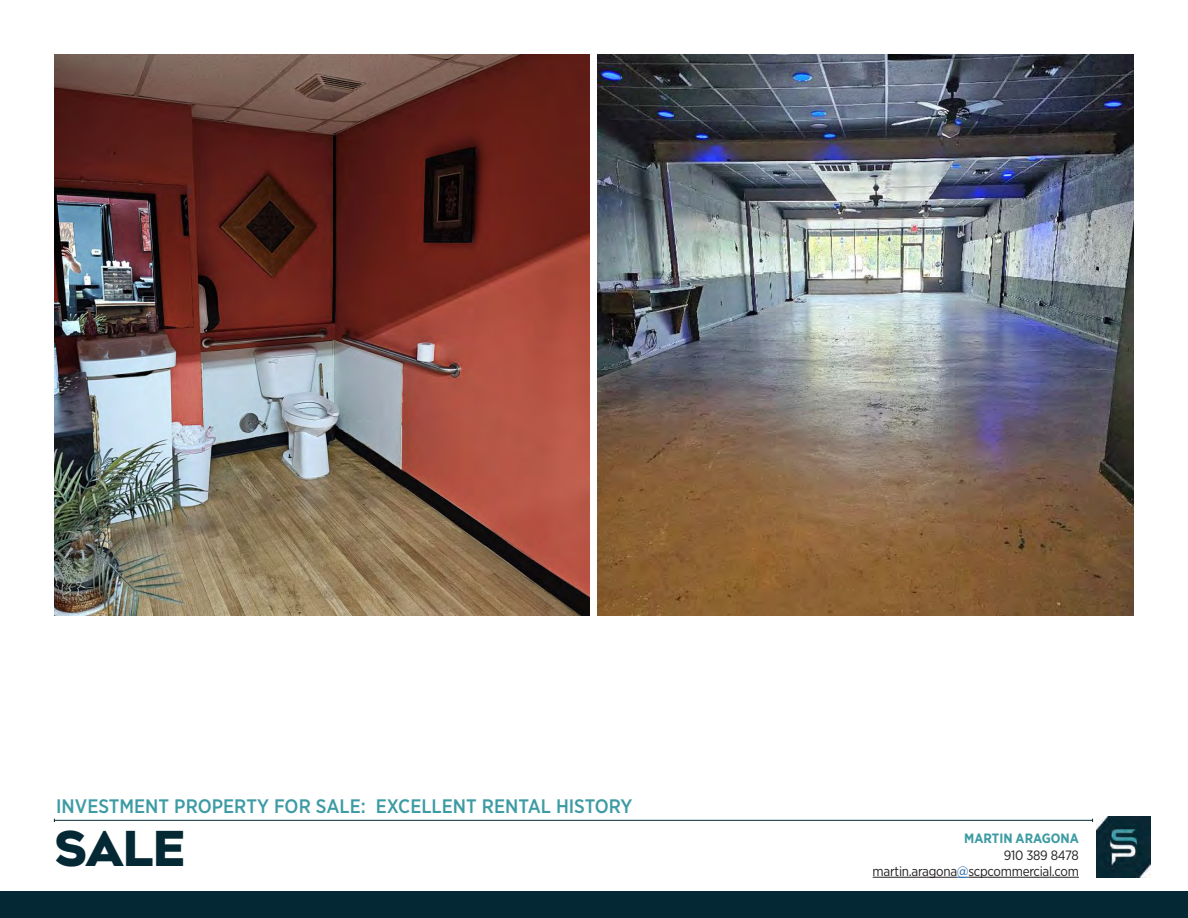
<style>
.page{position:relative;width:1188px;height:918px;background:#fff}
.page>*{position:absolute;margin:0;border:0;box-sizing:border-box;transform-origin:0 0}
.t1{font:800 48px "Geometos Neue";color:#042934}
.t2{font:500 19.5px "Gotham Narrow";color:#3d9ba4}
.t3{font:13.5px "Gotham Narrow";letter-spacing:-.02em;color:#231f20}
.t4{font:700 13.5px "Gotham Narrow";color:#3d9ba4}
.s1{color:#175d9e}
</style>
<div class="page">
<div style="left:0;top:892px;width:1188px;height:26px;background:#042934"></div>
<img style="left:1097px;top:816px;width:54px;height:62px">
<hr style="left:873px;top:877px;width:84px;height:1px;background:#231f20">
<hr style="left:968px;top:877px;width:111px;height:1px;background:#231f20">
<hr style="left:54px;top:820px;width:1039px;height:1px;background:#042934">
<img style="left:54px;top:54px;width:536px;height:562px">
<img style="left:597px;top:54px;width:536px;height:562px">
<p class="t2" style="left:56px;top:793px;width:578px">INVESTMENT PROPERTY FOR SALE: EXCELLENT RENTAL HISTORY</p>
<h1 class="t1" style="left:54px;top:820px;width:134px">SALE</h1>
<p class="t4" style="left:964px;top:830px;width:116px">MARTIN ARAGONA</p>
<p class="t3" style="left:1004px;top:847px;width:77px">910 389 8478</p>
<p class="t3" style="left:873px;top:863px;width:208px">martin.aragona<span class="s1">@</span>scpcommercial.com</p>
</div>
